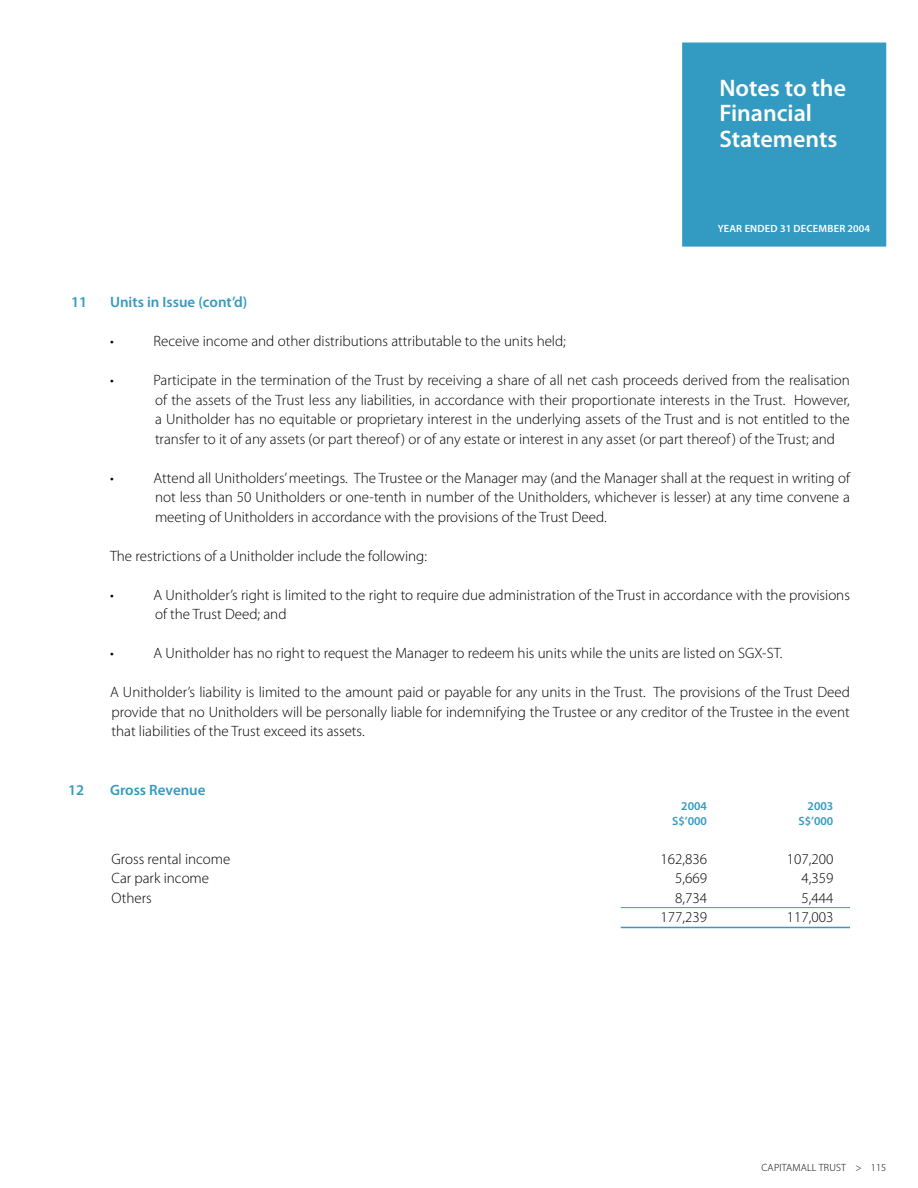
<style>
.page{position:relative;width:918px;height:1188px;background:#fff}
.page>*{position:absolute;margin:0;border:0;box-sizing:border-box;transform-origin:0 0}
.body_justified{font:600 24px/25.5px "Myriad Pro";color:#fff}
.Accounts_Indent_2{font:300 15px/19.5px "Myriad Pro";color:#000;text-align:justify}
.Accounts_Indent1{font:300 15px/19.5px "Myriad Pro";color:#000;text-align:justify}
.Accounts_2_col{font:300 15px "Myriad Pro";color:#000}
.Accounts_Indent1-2{font:600 15px "Myriad Pro";color:#339ac1}
._2_Col_rules_130_Accounts{font:300 15px "Myriad Pro";color:#000}
.body_justified-2{font:600 15px "Myriad Pro";color:#339ac1}
._2_Col_rules_130_Accounts_bold{font:300 15px "Myriad Pro";color:#000}
.body_justified-3{font:600 12px "Myriad Pro";color:#339ac1}
.t1{font:600 10.5px "Myriad Pro";letter-spacing:.02em;color:#fff}
.t2{font:300 10.5px "Myriad Pro";letter-spacing:.02em;color:#000}
</style>
<div class="page">
<div style="left:683px;top:43px;width:203px;height:203px;background:#339ac1"></div>
<div style="left:682px;top:43px;width:204px;height:204px;border:2px solid #339ac1"></div>
<hr style="left:621px;top:907px;width:229px;height:1px;background:#339ac1">
<hr style="left:621px;top:927px;width:229px;height:1px;background:#339ac1">
<p class="body_justified" style="left:719px;top:76px;width:128px">Notes to the<br>Financial<br>Statements</p>
<p class="t1" style="left:718px;top:222px;width:154px">YEAR ENDED 31 DECEMBER 2004</p>
<p class="Accounts_Indent1-2" style="left:71px;top:294px;width:18px">11</p>
<p class="Accounts_Indent1-2" style="left:110px;top:294px;width:139px">Units in Issue (cont’d)</p>
<p class="Accounts_Indent_2" style="left:110px;top:332px;width:5px">•</p>
<p class="Accounts_Indent_2" style="left:154px;top:332px;width:414px">Receive income and other distributions attributable to the units held;</p>
<p class="Accounts_Indent_2" style="left:110px;top:371px;width:5px">•</p>
<p class="Accounts_Indent_2" style="left:154px;top:371px;width:698px">Participate in the termination of the Trust by receiving a share of all net cash proceeds derived from the realisation of the assets of the Trust less any liabilities, in accordance with their proportionate interests in the Trust. However, a Unitholder has no equitable or proprietary interest in the underlying assets of the Trust and is not entitled to the transfer to it of any assets (or part thereof ) or of any estate or interest in any asset (or part thereof ) of the Trust; and</p>
<p class="Accounts_Indent_2" style="left:110px;top:468px;width:5px">•</p>
<p class="Accounts_Indent_2" style="left:154px;top:468px;width:698px">Attend all Unitholders’ meetings. The Trustee or the Manager may (and the Manager shall at the request in writing of not less than 50 Unitholders or one-tenth in number of the Unitholders, whichever is lesser) at any time convene a meeting of Unitholders in accordance with the provisions of the Trust Deed.</p>
<p class="Accounts_Indent_2" style="left:110px;top:546px;width:318px">The restrictions of a Unitholder include the following:</p>
<p class="Accounts_Indent_2" style="left:110px;top:585px;width:5px">•</p>
<p class="Accounts_Indent_2" style="left:154px;top:585px;width:698px">A Unitholder’s right is limited to the right to require due administration of the Trust in accordance with the provisions of the Trust Deed; and</p>
<p class="Accounts_Indent_2" style="left:110px;top:644px;width:5px">•</p>
<p class="Accounts_Indent_2" style="left:154px;top:644px;width:631px">A Unitholder has no right to request the Manager to redeem his units while the units are listed on SGX-ST.</p>
<p class="Accounts_Indent1" style="left:110px;top:683px;width:741px">A Unitholder’s liability is limited to the amount paid or payable for any units in the Trust. The provisions of the Trust Deed provide that no Unitholders will be personally liable for indemnifying the Trustee or any creditor of the Trustee in the event that liabilities of the Trust exceed its assets.</p>
<p class="body_justified-2" style="left:68px;top:782px;width:18px">12</p>
<p class="body_justified-2" style="left:110px;top:782px;width:97px">Gross Revenue</p>
<p class="body_justified-3" style="left:681px;top:799px;width:27px">2004</p>
<p class="body_justified-3" style="left:808px;top:799px;width:27px">2003</p>
<p class="body_justified-3" style="left:672px;top:814px;width:36px">S$’000</p>
<p class="body_justified-3" style="left:799px;top:814px;width:36px">S$’000</p>
<p class="Accounts_2_col" style="left:112px;top:851px;width:120px">Gross rental income</p>
<p class="Accounts_2_col" style="left:661px;top:851px;width:48px">162,836</p>
<p class="Accounts_2_col" style="left:787px;top:851px;width:48px">107,200</p>
<p class="Accounts_2_col" style="left:112px;top:870px;width:99px">Car park income</p>
<p class="Accounts_2_col" style="left:675px;top:870px;width:33px">5,669</p>
<p class="Accounts_2_col" style="left:801px;top:870px;width:33px">4,359</p>
<p class="_2_Col_rules_130_Accounts" style="left:112px;top:890px;width:42px">Others</p>
<p class="_2_Col_rules_130_Accounts" style="left:675px;top:890px;width:33px">8,734</p>
<p class="_2_Col_rules_130_Accounts" style="left:801px;top:890px;width:33px">5,444</p>
<p class="_2_Col_rules_130_Accounts_bold" style="left:661px;top:909px;width:48px">177,239</p>
<p class="_2_Col_rules_130_Accounts_bold" style="left:787px;top:909px;width:48px">117,003</p>
<p class="t2" style="left:761px;top:1162px;width:126px">CAPITAMALL TRUST &gt; 115</p>
</div>
